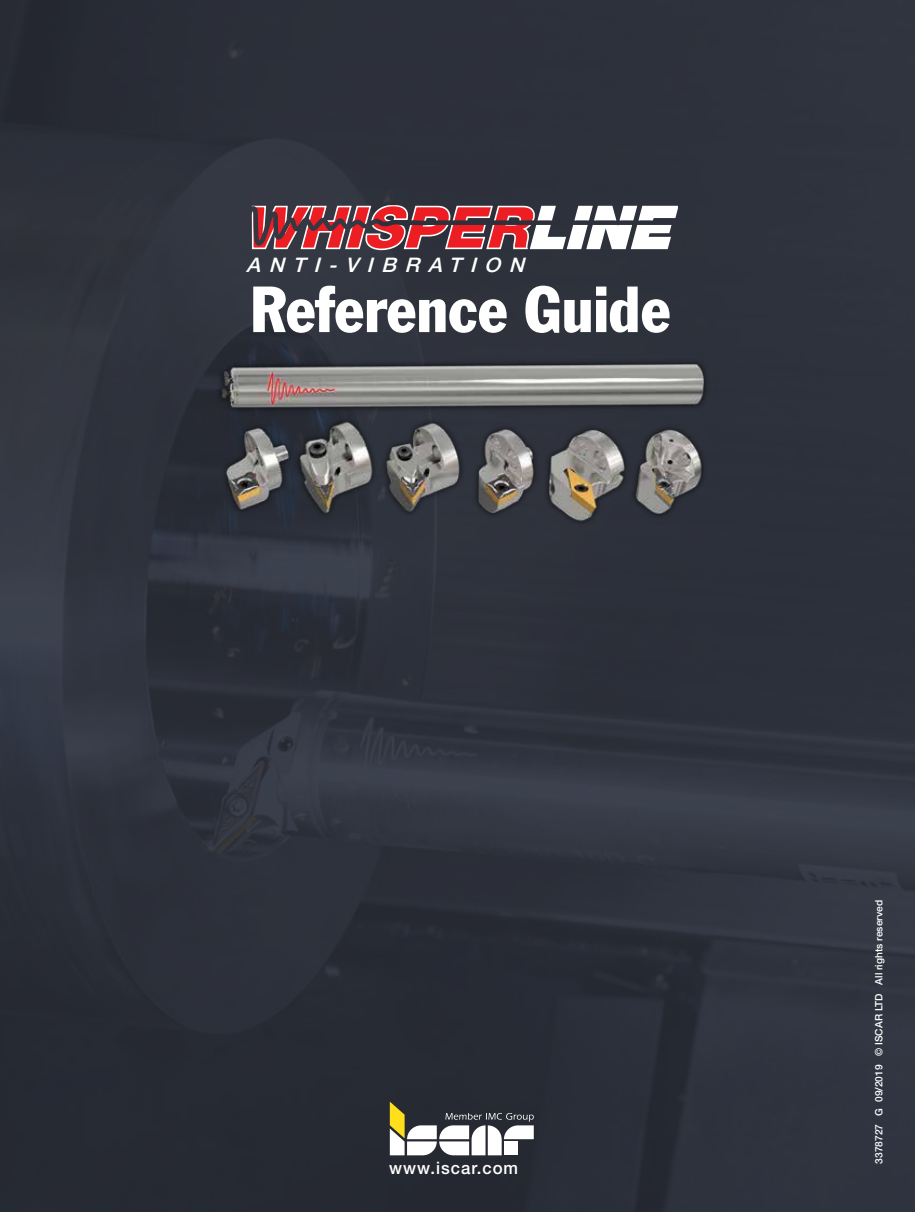
<style>
.page{position:relative;width:915px;height:1212px;background:#fff}
.page>*{position:absolute;margin:0;border:0;box-sizing:border-box;transform-origin:0 0}
.t1{font:condensed 63.9px "Franklin Gothic Std";color:#fff}
.t2{font:italic 500 20.1px "Helvetica Neue LT Std";color:#fff;scale:1.04 1}
.t3{font:500 17.25px "Helvetica Neue LT Std";letter-spacing:.06em;color:#fff}
.t4{font:500 10.2px "Helvetica Neue LT Std";color:#fff}
</style>
<div class="page">
<img style="left:0;top:0;width:914px;height:1212px">
<svg style="left:389px;top:1101px;width:144px;height:54px"></svg>
<img style="left:206px;top:283px;width:511px;height:299px">
<svg style="left:251px;top:205px;width:426px;height:46px"></svg>
<h2 class="t2" style="left:246px;top:253px;width:274px">ANTI-VIBRATION</h2>
<h1 class="t1" style="left:250px;top:270px;width:421px">Reference Guide</h1>
<h3 class="t3" style="left:389px;top:1157px;width:130px">www.iscar.com</h3>
<p class="t4" style="left:872px;top:1163px;width:265px;rotate:-90deg">3378727 G 09/2019 © ISCAR LTD All rights reserved</p>
</div>
